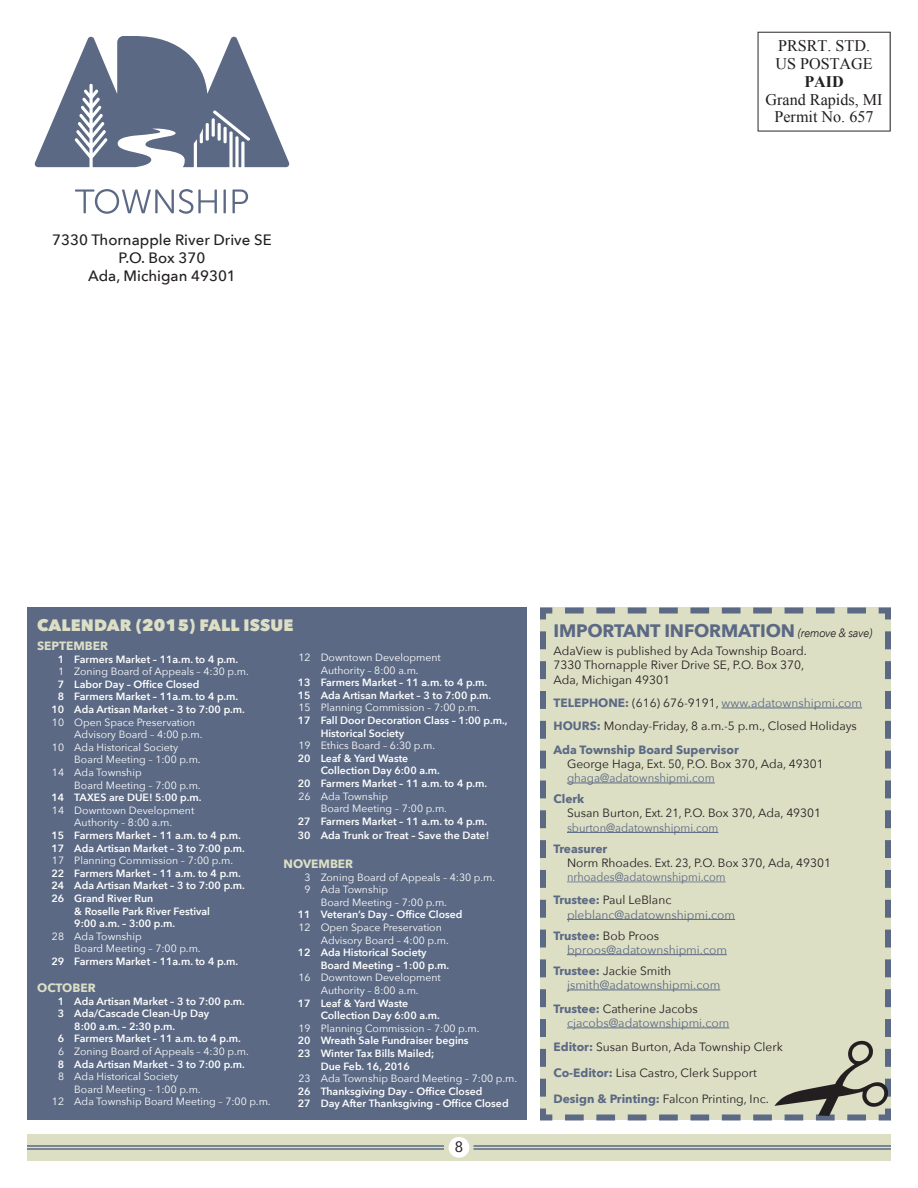
<style>
.page{position:relative;width:918px;height:1188px;background:#fff}
.page>*{position:absolute;margin:0;border:0;box-sizing:border-box;transform-origin:0 0}
.t1{font:700 18px "Avenir Next";letter-spacing:-.01em;color:#5b6984}
.t2{font:800 16.5px "Avenir Next";letter-spacing:.01em;color:#dddfc5}
.t3{font:16.2px/17.9px "Times New Roman";color:#231f20}
.t4{font:700 16.2px "Times New Roman";color:#231f20}
.t5{font:500 15px/18px "Avenir Next";color:#231f20;text-align:center}
.t6{font:15px "Avenir";color:#231f20}
.t7{font:12px/14.4px "Avenir Next";color:#231f20}
.t8{font:12px/21px "Avenir Next";color:#5b6984}
.t9{font:12px/23.2px "Avenir Next";color:#5b6984;scale:.92 1}
.t10{font:12px "Avenir Next";color:#5b6984;scale:.93 1}
.t11{font:700 12px "Avenir Next";color:#dddfc5}
.t12{font:12px "Avenir Next";color:#5b6984;scale:.95 1}
.t13{font:700 12px "Avenir Next";color:#5b6984}
.t14{font:600 10.5px/12.6px "Avenir Next";color:#fff}
.t15{font:10.5px/12.6px "Avenir Next";color:#fff;text-align:center}
.s1{font-weight:400;font-style:italic;font-size:12px;color:#231f20}
.s2{font-weight:700;color:#5b6984}
.s3{color:#5b6984}
.s4{font-weight:700}
.s5{color:#231f20}
</style>
<div class="page">
<div style="left:27px;top:1134px;width:864px;height:27px;background:#dddfc5"></div>
<hr style="left:27px;top:1145px;width:417px;height:2px;background:#5b6984">
<hr style="left:27px;top:1148px;width:417px;height:2px;background:#5b6984">
<div style="left:449px;top:1137px;width:20px;height:21px;background:#fff;border-radius:50%"></div>
<hr style="left:474px;top:1145px;width:417px;height:2px;background:#5b6984">
<hr style="left:474px;top:1148px;width:417px;height:2px;background:#5b6984">
<div style="left:540px;top:607px;width:351px;height:514px;background:#dddfc5"></div>
<div style="left:27px;top:608px;width:499px;height:512px;background:#5b6984"></div>
<svg style="left:758px;top:32px;width:133px;height:100px"></svg>
<svg style="left:35px;top:36px;width:254px;height:131px"></svg>
<svg style="left:75px;top:189px;width:142px;height:25px"></svg>
<hr style="left:224px;top:189px;width:2px;height:24px;background:#5b6984">
<svg style="left:233px;top:189px;width:15px;height:24px"></svg>
<h3 class="t5" style="left:52px;top:231px;width:221px">7330 Thornapple River Drive SE<br>P.O. Box 370<br>Ada, Michigan 49301</h3>
<h3 class="t3" style="left:775px;top:37px;width:99px">PRSRT. STD.<br>US POSTAGE</h3>
<h3 class="t4" style="left:804px;top:72px;width:41px">PAID</h3>
<h3 class="t3" style="left:766px;top:90px;width:118px;text-align:center">Grand Rapids, MI<br>Permit No. 657</h3>
<h2 class="t2" style="left:37px;top:614px;width:258px">CALENDAR (2015) FALL ISSUE</h2>
<p class="t11" style="left:37px;top:638px;width:72px">SEPTEMBER</p>
<p class="t14" style="left:58px;top:653px;width:182px">1 Farmers Market – 11a.m. to 4 p.m.</p>
<p class="t15" style="left:58px;top:665px;width:192px">1 Zoning Board of Appeals – 4:30 p.m.</p>
<p class="t14" style="left:58px;top:678px;width:143px">7 Labor Day – Office Closed</p>
<p class="t14" style="left:58px;top:691px;width:182px">8 Farmers Market – 11a.m. to 4 p.m.</p>
<p class="t14" style="left:51px;top:703px;width:195px">10 Ada Artisan Market – 3 to 7:00 p.m.</p>
<p class="t15" style="left:52px;top:716px;width:145px">10 Open Space Preservation</p>
<p class="t15" style="left:74px;top:728px;width:130px">Advisory Board – 4:00 p.m.</p>
<p class="t15" style="left:52px;top:741px;width:128px">10 Ada Historical Society</p>
<p class="t15" style="left:74px;top:754px;width:128px">Board Meeting – 1:00 p.m.</p>
<p class="t15" style="left:52px;top:766px;width:91px">14 Ada Township</p>
<p class="t15" style="left:74px;top:779px;width:128px">Board Meeting – 7:00 p.m.</p>
<p class="t14" style="left:51px;top:791px;width:152px">14 TAXES are DUE! 5:00 p.m.</p>
<p class="t15" style="left:52px;top:804px;width:144px">14 Downtown Development<br>Authority – 8:00 a.m.</p>
<p class="t14" style="left:51px;top:829px;width:195px">15 Farmers Market – 11 a.m. to 4 p.m.<br>17 Ada Artisan Market – 3 to 7:00 p.m.</p>
<p class="t15" style="left:52px;top:854px;width:183px">17 Planning Commission – 7:00 p.m.</p>
<p class="t14" style="left:51px;top:867px;width:191px">22 Farmers Market – 11 a.m. to 4 p.m.</p>
<p class="t14" style="left:51px;top:880px;width:195px">24 Ada Artisan Market – 3 to 7:00 p.m.</p>
<p class="t14" style="left:51px;top:892px;width:103px">26 Grand River Run</p>
<p class="t14" style="left:74px;top:905px;width:137px">&amp; Roselle Park River Festival</p>
<p class="t14" style="left:74px;top:917px;width:103px">9:00 a.m. – 3:00 p.m.</p>
<p class="t15" style="left:74px;top:930px;width:128px;text-align:left;text-indent:-22px">28 Ada Township<br>Board Meeting – 7:00 p.m.</p>
<p class="t14" style="left:51px;top:955px;width:189px">29 Farmers Market – 11a.m. to 4 p.m.</p>
<p class="t11" style="left:37px;top:980px;width:60px">OCTOBER</p>
<p class="t14" style="left:58px;top:995px;width:189px">1 Ada Artisan Market – 3 to 7:00 p.m.</p>
<p class="t14" style="left:58px;top:1007px;width:153px">3 Ada/Cascade Clean-Up Day</p>
<p class="t14" style="left:74px;top:1020px;width:103px">8:00 a.m. – 2:30 p.m.</p>
<p class="t14" style="left:58px;top:1033px;width:185px">6 Farmers Market – 11 a.m. to 4 p.m.</p>
<p class="t15" style="left:58px;top:1045px;width:192px">6 Zoning Board of Appeals – 4:30 p.m.</p>
<p class="t14" style="left:58px;top:1058px;width:189px">8 Ada Artisan Market – 3 to 7:00 p.m.</p>
<p class="t15" style="left:58px;top:1070px;width:122px">8 Ada Historical Society</p>
<p class="t15" style="left:74px;top:1083px;width:128px">Board Meeting – 1:00 p.m.</p>
<p class="t15" style="left:52px;top:1096px;width:220px">12 Ada Township Board Meeting – 7:00 p.m.</p>
<p class="t15" style="left:298px;top:651px;width:144px">12 Downtown Development<br>Authority – 8:00 a.m.</p>
<p class="t14" style="left:298px;top:677px;width:195px">13 Farmers Market – 11 a.m. to 4 p.m.<br>15 Ada Artisan Market – 3 to 7:00 p.m.</p>
<p class="t15" style="left:298px;top:702px;width:183px">15 Planning Commission – 7:00 p.m.</p>
<p class="t14" style="left:321px;top:714px;width:188px;text-indent:-23px">17 Fall Door Decoration Class – 1:00 p.m.,<br>Historical Society</p>
<p class="t15" style="left:298px;top:740px;width:138px">19 Ethics Board – 6:30 p.m.</p>
<p class="t14" style="left:298px;top:752px;width:112px">20 Leaf &amp; Yard Waste</p>
<p class="t14" style="left:321px;top:765px;width:121px">Collection Day 6:00 a.m.</p>
<p class="t14" style="left:298px;top:777px;width:191px">20 Farmers Market – 11 a.m. to 4 p.m.</p>
<p class="t15" style="left:321px;top:790px;width:128px;text-align:left;text-indent:-22px">26 Ada Township<br>Board Meeting – 7:00 p.m.</p>
<p class="t14" style="left:298px;top:814px;width:193px;line-height:14.4px">27 Farmers Market – 11 a.m. to 4 p.m.<br>30 Ada Trunk or Treat – Save the Date!</p>
<p class="t11" style="left:284px;top:856px;width:71px">NOVEMBER</p>
<p class="t15" style="left:304px;top:871px;width:192px">3 Zoning Board of Appeals – 4:30 p.m.</p>
<p class="t15" style="left:304px;top:884px;width:85px">9 Ada Township</p>
<p class="t15" style="left:321px;top:896px;width:128px">Board Meeting – 7:00 p.m.</p>
<p class="t14" style="left:298px;top:909px;width:166px">11 Veteran’s Day – Office Closed</p>
<p class="t15" style="left:321px;top:921px;width:130px;text-align:left;text-indent:-22px">12 Open Space Preservation<br>Advisory Board – 4:00 p.m.</p>
<p class="t14" style="left:321px;top:947px;width:130px;text-indent:-23px">12 Ada Historical Society<br>Board Meeting – 1:00 p.m.</p>
<p class="t15" style="left:298px;top:972px;width:144px">16 Downtown Development<br>Authority – 8:00 a.m.</p>
<p class="t14" style="left:321px;top:997px;width:121px;text-indent:-23px">17 Leaf &amp; Yard Waste<br>Collection Day 6:00 a.m.</p>
<p class="t15" style="left:298px;top:1022px;width:183px">19 Planning Commission – 7:00 p.m.</p>
<p class="t14" style="left:298px;top:1035px;width:172px">20 Wreath Sale Fundraiser begins</p>
<p class="t14" style="left:298px;top:1047px;width:138px">23 Winter Tax Bills Mailed;</p>
<p class="t14" style="left:321px;top:1060px;width:91px">Due Feb. 16, 2016</p>
<p class="t15" style="left:298px;top:1073px;width:220px">23 Ada Township Board Meeting – 7:00 p.m.</p>
<p class="t14" style="left:298px;top:1085px;width:212px">26 Thanksgiving Day – Office Closed<br>27 Day After Thanksgiving – Office Closed</p>
<h3 class="t6" style="left:455px;top:1137px;width:10px">8</h3>
<h1 class="t1" style="left:554px;top:619px;width:320px">IMPORTANT INFORMATION <span class="s1">(remove &amp; save)</span></h1>
<p class="t7" style="left:554px;top:644px;width:255px">AdaView is published by Ada Township Board.<br>7330 Thornapple River Drive SE, P.O. Box 370,<br>Ada, Michigan 49301</p>
<p class="t7" style="left:554px;top:692px;width:310px;line-height:23.2px"><span class="s2">TELEPHONE:</span> (616) 676-9191, <span class="s3">www.adatownshipmi.com<br></span><span class="s2">HOURS:</span> Monday-Friday, 8 a.m.-5 p.m., Closed Holidays<br><span class="s2">Ada Township Board Supervisor</span></p>
<p class="t7" style="left:567px;top:757px;width:258px">George Haga, Ext. 50, P.O. Box 370, Ada, 49301</p>
<p class="t12" style="left:567px;top:770px;width:157px">ghaga@adatownshipmi.com</p>
<p class="t13" style="left:554px;top:791px;width:32px">Clerk</p>
<p class="t7" style="left:567px;top:806px;width:256px">Susan Burton, Ext. 21, P.O. Box 370, Ada, 49301</p>
<p class="t10" style="left:567px;top:820px;width:164px">sburton@adatownshipmi.com</p>
<p class="t13" style="left:554px;top:841px;width:55px">Treasurer</p>
<p class="t7" style="left:567px;top:856px;width:266px">Norm Rhoades. Ext. 23, P.O. Box 370, Ada, 49301</p>
<p class="t9" style="left:554px;top:866px;width:189px;text-indent:14px">nrhoades@adatownshipmi.com<br><span class="s4">Trustee:</span> <span class="s5">Paul LeBlanc</span></p>
<p class="t8" style="left:554px;top:904px;width:183px;text-indent:14px">pleblanc@adatownshipmi.com<br><span class="s4">Trustee:</span> <span class="s5">Bob Proos</span></p>
<p class="t8" style="left:554px;top:939px;width:175px;text-indent:14px">bproos@adatownshipmi.com<br><span class="s4">Trustee:</span> <span class="s5">Jackie Smith</span></p>
<p class="t8" style="left:554px;top:973px;width:168px;line-height:23.7px;text-indent:14px">jsmith@adatownshipmi.com<br><span class="s4">Trustee:</span> <span class="s5">Catherine Jacobs</span></p>
<p class="t7" style="left:554px;top:1011px;width:231px;line-height:23.7px;text-indent:14px"><span class="s3">cjacobs@adatownshipmi.com<br></span><span class="s2">Editor:</span> Susan Burton, Ada Township Clerk</p>
<p class="t7" style="left:554px;top:1060px;width:217px;line-height:26.2px"><span class="s2">Co-Editor:</span> Lisa Castro, Clerk Support<br><span class="s2">Design &amp; Printing:</span> Falcon Printing, Inc.</p>
</div>
